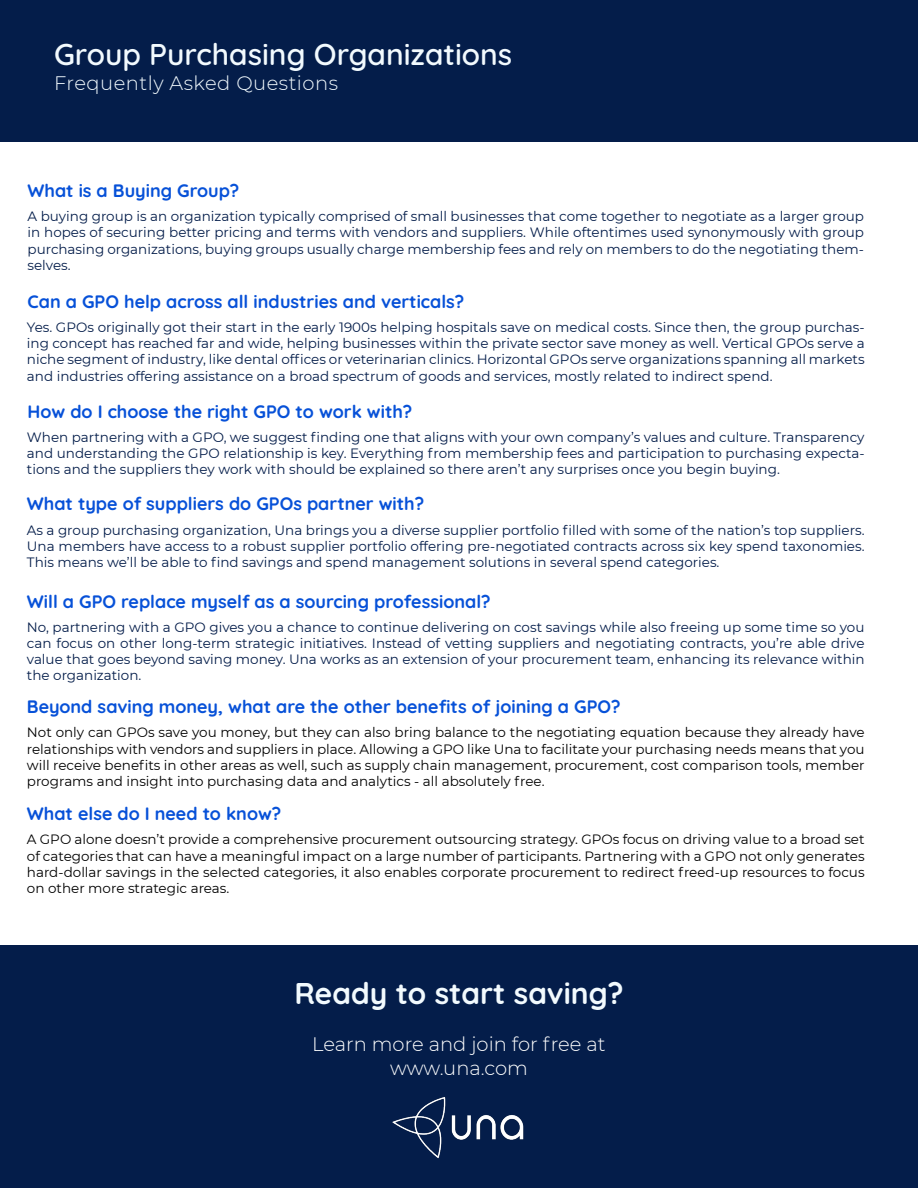
<style>
.page{position:relative;width:918px;height:1188px;background:#fff}
.page>*{position:absolute;margin:0;border:0;box-sizing:border-box;transform-origin:0 0}
.t1{font:600 30px "Quicksand";color:#f2fafe}
.t2{font:700 30px "Quicksand";color:#f2fafe}
.t3{font:300 19.5px/23.4px "Montserrat";color:#fff;text-align:center}
.t4{font:300 19.5px "Montserrat";letter-spacing:.025em;color:#f2fafe}
.t5{font:700 18px "Quicksand";color:#0751d8}
.t6{font:13.5px/16.2px "Montserrat";color:#041d4a;text-align:justify}
.t7{font:13.5px/16.2px "Montserrat";color:#000;text-align:justify}
</style>
<div class="page">
<div style="left:0;top:0;width:918px;height:141px;background:#041d4a"></div>
<div style="left:0;top:945px;width:918px;height:243px;background:#041d4a"></div>
<img style="left:392px;top:1097px;width:132px;height:61px">
<p class="t1" style="left:54px;top:31px;width:460px">Group Purchasing Organizations</p>
<p class="t4" style="left:54px;top:70px;width:286px">Frequently Asked Questions</p>
<p class="t5" style="left:28px;top:177px;width:213px">What is a Buying Group?</p>
<p class="t6" style="left:28px;top:208px;width:838px">A buying group is an organization typically comprised of small businesses that come together to negotiate as a larger group in hopes of securing better pricing and terms with vendors and suppliers. While oftentimes used synonymously with group purchasing organizations, buying groups usually charge membership fees and rely on members to do the negotiating them&shy;selves.</p>
<p class="t5" style="left:28px;top:288px;width:438px">Can a GPO help across all industries and verticals?</p>
<p class="t6" style="left:27px;top:319px;width:839px">Yes. GPOs originally got their start in the early 1900s helping hospitals save on medical costs. Since then, the group purchas&shy;ing concept has reached far and wide, helping businesses within the private sector save money as well. Vertical GPOs serve a niche segment of industry, like dental offices or veterinarian clinics. Horizontal GPOs serve organizations spanning all markets and industries offering assistance on a broad spectrum of goods and services, mostly related to indirect spend.</p>
<p class="t5" style="left:28px;top:397px;width:386px">How do I choose the right GPO to work with?</p>
<p class="t6" style="left:27px;top:428px;width:839px">When partnering with a GPO, we suggest finding one that aligns with your own company’s values and culture. Transparency and understanding the GPO relationship is key. Everything from membership fees and participation to purchasing expecta&shy;tions and the suppliers they work with should be explained so there aren’t any surprises once you begin buying.</p>
<p class="t5" style="left:27px;top:490px;width:399px">What type of suppliers do GPOs partner with?</p>
<p class="t6" style="left:27px;top:522px;width:839px">As a group purchasing organization, Una brings you a diverse supplier portfolio filled with some of the nation’s top suppliers.<br>Una members have access to a robust supplier portfolio offering pre-negotiated contracts across six key spend taxonomies.<br>This means we’ll be able to find savings and spend management solutions in several spend categories.</p>
<p class="t5" style="left:27px;top:587px;width:465px">Will a GPO replace myself as a sourcing professional?</p>
<p class="t6" style="left:27px;top:618px;width:839px">No, partnering with a GPO gives you a chance to continue delivering on cost savings while also freeing up some time so you can focus on other long-term strategic initiatives. Instead of vetting suppliers and negotiating contracts, you’re able drive value that goes beyond saving money. Una works as an extension of your procurement team, enhancing its relevance within the organization.</p>
<p class="t5" style="left:27px;top:693px;width:595px">Beyond saving money, what are the other benefits of joining a GPO?</p>
<p class="t7" style="left:27px;top:724px;width:839px">Not only can GPOs save you money, but they can also bring balance to the negotiating equation because they already have relationships with vendors and suppliers in place. Allowing a GPO like Una to facilitate your purchasing needs means that you will receive benefits in other areas as well, such as supply chain management, procurement, cost comparison tools, member programs and insight into purchasing data and analytics - all absolutely free.</p>
<p class="t5" style="left:27px;top:800px;width:256px">What else do I need to know?</p>
<p class="t7" style="left:27px;top:831px;width:839px">A GPO alone doesn’t provide a comprehensive procurement outsourcing strategy. GPOs focus on driving value to a broad set of categories that can have a meaningful impact on a large number of participants. Partnering with a GPO not only generates hard-dollar savings in the selected categories, it also enables corporate procurement to redirect freed-up resources to focus on other more strategic areas.</p>
<p class="t2" style="left:294px;top:970px;width:331px">Ready to start saving?</p>
<p class="t3" style="left:312px;top:1032px;width:295px">Learn more and join for free at www.una.com</p>
</div>
